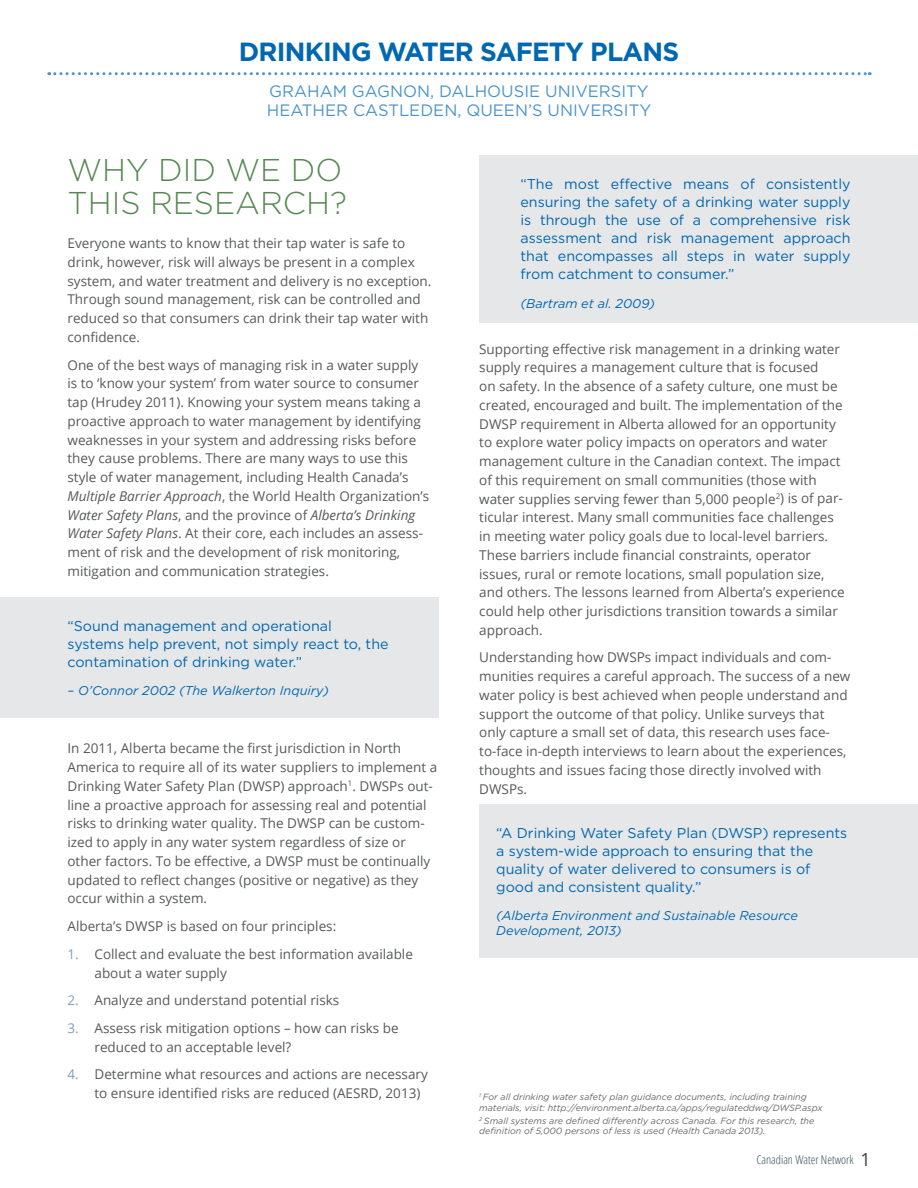
<style>
.page{position:relative;width:918px;height:1188px;background:#fff}
.page>*{position:absolute;margin:0;border:0;box-sizing:border-box;transform-origin:0 0}
.t1{font:300 31.5px/33px "Gotham";color:#568953}
.t2{font:700 26.25px "Gotham";letter-spacing:-.03em;color:#0067b1}
.t3{font:16.5px/18.8px "Gotham";color:#4d95c9}
.t4{font:14.25px/18px "Gotham";color:#0067b1}
.t5{font:13.5px/18.8px "Open Sans";color:#58595b}
.t6{font:italic 12.75px/15px "Gotham";color:#0067b1}
.t7{font:300 condensed 12px "Open Sans";color:#345159}
.t8{font:italic 9px/10.5px "Gotham";color:#67666b}
.s1{font-style:italic}
.s2{color:#7fa1b2}
.s3{font-weight:400;font-stretch:normal;font-size:18px;color:#3c4046}
</style>
<div class="page">
<svg style="left:49px;top:72px;width:821px;height:3px"></svg>
<div style="left:0;top:597px;width:439px;height:121px;background:#e6e7e8"></div>
<div style="left:479px;top:156px;width:439px;height:167px;background:#e6e7e8"></div>
<div style="left:479px;top:805px;width:439px;height:153px;background:#e6e7e8"></div>
<h2 class="t2" style="left:239px;top:35px;width:442px">DRINKING WATER SAFETY PLANS</h2>
<p class="t3" style="left:267px;top:81px;width:386px">GRAHAM GAGNON, DALHOUSIE UNIVERSITY<br>HEATHER CASTLEDEN, QUEEN’S UNIVERSITY</p>
<h1 class="t1" style="left:68px;top:152px;width:281px">WHY DID WE DO<br>THIS RESEARCH?</h1>
<p class="t5" style="left:68px;top:234px;width:366px">Everyone wants to know that their tap water is safe to drink, however, risk will always be present in a complex system, and water treatment and delivery is no exception.<br>Through sound management, risk can be controlled and reduced so that consumers can drink their tap water with confidence.</p>
<p class="t5" style="left:68px;top:355px;width:363px">One of the best ways of managing risk in a water supply is to ‘know your system’ from water source to consumer tap (Hrudey 2011). Knowing your system means taking a proactive approach to water management by identifying weaknesses in your system and addressing risks before they cause problems. There are many ways to use this style of water management, including Health Canada’s <span class="s1">Multiple Barrier Approach</span>, the World Health Organization’s <span class="s1">Water Safety Plans</span>, and the province of <span class="s1">Alberta’s Drinking Water Safety Plans</span>. At their core, each includes an assess&shy;ment of risk and the development of risk monitoring, mitigation and communication strategies.</p>
<p class="t4" style="left:68px;top:616px;width:323px">“Sound management and operational systems help prevent, not simply react to, the contamination of drinking water.”</p>
<p class="t6" style="left:68px;top:683px;width:263px">– O’Connor 2002 (The Walkerton Inquiry)</p>
<p class="t5" style="left:67px;top:739px;width:371px">In 2011, Alberta became the first jurisdiction in North America to require all of its water suppliers to implement a Drinking Water Safety Plan (DWSP) approach<sup>1</sup>. DWSPs out&shy;line a proactive approach for assessing real and potential risks to drinking water quality. The DWSP can be custom&shy;ized to apply in any water system regardless of size or other factors. To be effective, a DWSP must be continually updated to reflect changes (positive or negative) as they occur within a system.</p>
<p class="t5" style="left:67px;top:917px;width:270px">Alberta’s DWSP is based on four principles:</p>
<p class="t5" style="left:94px;top:944px;width:320px;text-indent:-27px"><span class="s2">1.</span> Collect and evaluate the best information available about a water supply</p>
<p class="t5" style="left:67px;top:991px;width:273px"><span class="s2">2.</span> Analyze and understand potential risks</p>
<p class="t5" style="left:94px;top:1018px;width:306px;text-indent:-27px"><span class="s2">3.</span> Assess risk mitigation options – how can risks be reduced to an acceptable level?</p>
<p class="t5" style="left:94px;top:1065px;width:335px;text-indent:-27px"><span class="s2">4.</span> Determine what resources and actions are necessary to ensure identified risks are reduced (AESRD, 2013)</p>
<p class="t4" style="left:521px;top:175px;width:331px;text-align:justify">“The most effective means of consistently ensuring the safety of a drinking water supply is through the use of a comprehensive risk assessment and risk management approach that encompasses all steps in water supply from catchment to consumer.”</p>
<p class="t6" style="left:521px;top:295px;width:136px">(Bartram et al. 2009)</p>
<p class="t5" style="left:479px;top:339px;width:367px">Supporting effective risk management in a drinking water supply requires a management culture that is focused<br>on safety. In the absence of a safety culture, one must be created, encouraged and built. The implementation of the DWSP requirement in Alberta allowed for an opportunity to explore water policy impacts on operators and water management culture in the Canadian context. The impact of this requirement on small communities (those with water supplies serving fewer than 5,000 people<sup>2</sup>) is of par&shy;ticular interest. Many small communities face challenges in meeting water policy goals due to local-level barriers.<br>These barriers include financial constraints, operator issues, rural or remote locations, small population size, and others. The lessons learned from Alberta’s experience could help other jurisdictions transition towards a similar approach.</p>
<p class="t5" style="left:479px;top:648px;width:373px">Understanding how DWSPs impact individuals and com&shy;munities requires a careful approach. The success of a new water policy is best achieved when people understand and support the outcome of that policy. Unlike surveys that only capture a small set of data, this research uses face&shy;to-face in-depth interviews to learn about the experiences, thoughts and issues facing those directly involved with DWSPs.</p>
<p class="t4" style="left:496px;top:823px;width:353px">“A Drinking Water Safety Plan (DWSP) represents a system-wide approach to ensuring that the quality of water delivered to consumers is of good and consistent quality.”</p>
<p class="t6" style="left:496px;top:908px;width:303px">(Alberta Environment and Sustainable Resource<br>Development, 2013)</p>
<p class="t8" style="left:479px;top:1092px;width:345px"><sup>1</sup> For all drinking water safety plan guidance documents, including training materials, visit: http://environment.alberta.ca/apps/regulateddwq/DWSP.aspx</p>
<p class="t8" style="left:479px;top:1115px;width:337px"><sup>2</sup> Small systems are defined differently across Canada. For this research, the definition of 5,000 persons of less is used (Health Canada 2013).</p>
<p class="t7" style="left:757px;top:1152px;width:116px">Canadian Water Network <span class="s3">1</span></p>
</div>
